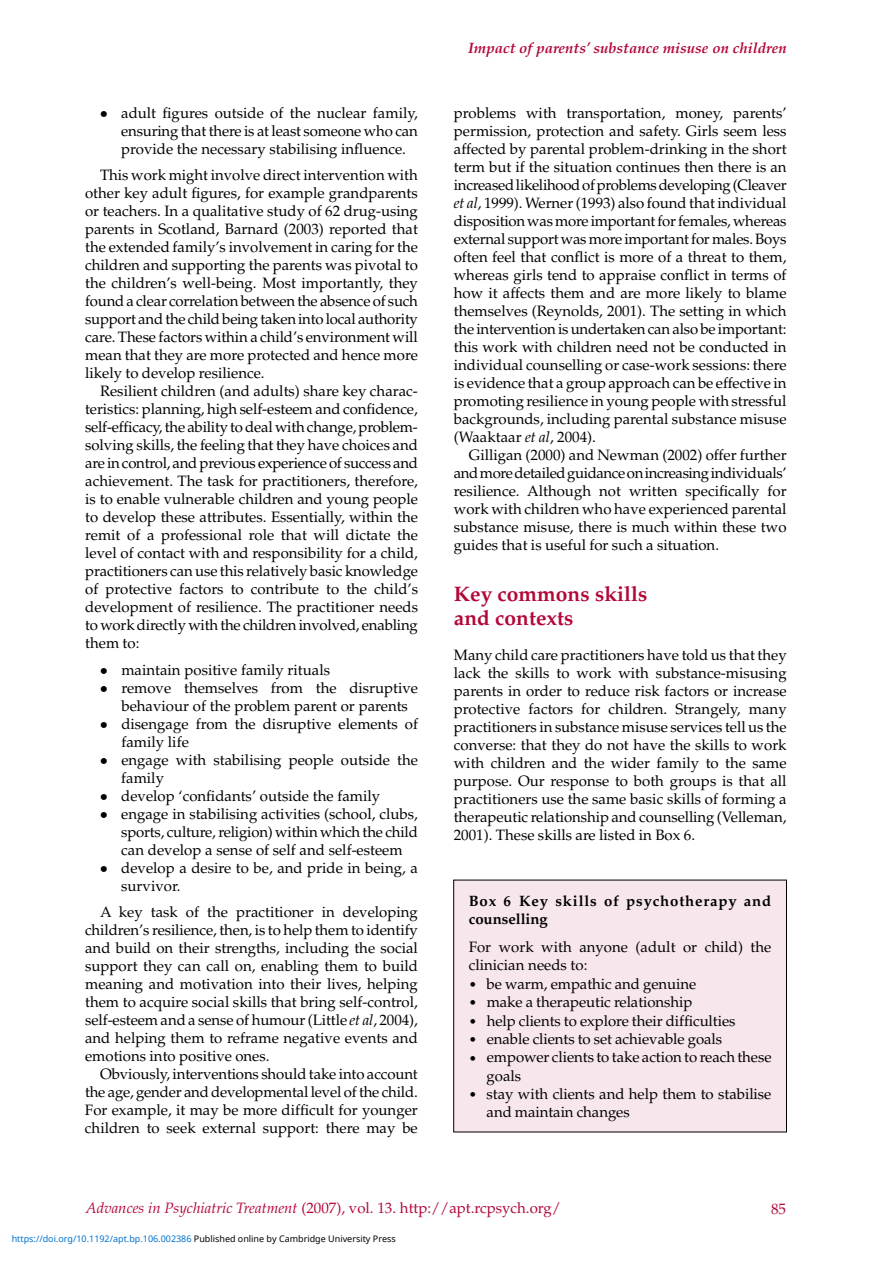
<style>
.page{position:relative;width:893px;height:1263px;background:#fff}
.page>*{position:absolute;margin:0;border:0;box-sizing:border-box;transform-origin:0 0}
.t1{font:700 21px/24px "Palatino";color:#b20838}
.t2{font:15px/18px "Palatino";color:#000;text-align:justify}
.t3{font:15px "Palatino";color:#b20838}
.t4{font:700 15px/18px "Palatino";letter-spacing:.055em;color:#000}
.t5{font:italic 700 15px "Palatino";color:#b20838}
.t6{font:13.5px/18.5px "Palatino";color:#000;text-align:justify}
.t7{font:12px/18px "Newspaper Pi BT";color:#000}
.t8{font:9px "Noto Sans";color:#0172cf}
.s1{font-style:italic}
.s2{color:#000}
</style>
<div class="page">
<div style="left:454px;top:880px;width:332px;height:252px;background:#f7e6eb"></div>
<div style="left:453px;top:880px;width:334px;height:252px;border:1px solid #000"></div>
<p class="t2" style="left:121px;top:104px;width:298px">adult figures outside of the nuclear family, ensuring that there is at least someone who can provide the necessary stabilising influence.</p>
<p class="t2" style="left:85px;top:166px;width:334px;text-indent:15px">This work might involve direct intervention with other key adult figures, for example grandparents or teachers. In a qualitative study of 62 drug-using parents in Scotland, Barnard (2003) reported that the extended family’s involvement in caring for the children and supporting the parents was pivotal to the children’s well-being. Most importantly, they found a clear correlation between the absence of such support and the child being taken into local authority care. These factors within a child’s environment will mean that they are more protected and hence more likely to develop resilience.</p>
<p class="t2" style="left:85px;top:382px;width:334px;text-indent:15px">Resilient children (and adults) share key charac&shy;teristics: planning, high self-esteem and confidence, self-efficacy, the ability to deal with change, problem&shy;solving skills, the feeling that they have choices and are in control, and previous experience of success and achievement. The task for practitioners, therefore, is to enable vulnerable children and young people to develop these attributes. Essentially, within the remit of a professional role that will dictate the level of contact with and responsibility for a child, practitioners can use this relatively basic knowledge of protective factors to contribute to the child’s development of resilience. The practitioner needs to work directly with the children involved, enabling them to:</p>
<p class="t2" style="left:121px;top:661px;width:298px;text-align:left">maintain positive family rituals<br>remove themselves from the disruptive behaviour of the problem parent or parents disengage from the disruptive elements of family life<br>engage with stabilising people outside the family<br>develop ‘confidants’ outside the family engage in stabilising activities (school, clubs, sports, culture, religion) within which the child can develop a sense of self and self-esteem develop a desire to be, and pride in being, a survivor.</p>
<p class="t2" style="left:85px;top:903px;width:334px;text-indent:15px">A key task of the practitioner in developing children’s resilience, then, is to help them to identify and build on their strengths, including the social support they can call on, enabling them to build meaning and motivation into their lives, helping them to acquire social skills that bring self-control, self-esteem and a sense of humour (Little <span class="s1">et al</span>, 2004), and helping them to reframe negative events and emotions into positive ones.</p>
<p class="t2" style="left:85px;top:1065px;width:334px;text-indent:15px">Obviously, interventions should take into account the age, gender and developmental level of the child.<br>For example, it may be more difficult for younger children to seek external support: there may be</p>
<p class="t7" style="left:100px;top:105px;width:10px">•</p>
<p class="t7" style="left:100px;top:662px;width:10px">• •</p>
<p class="t7" style="left:100px;top:716px;width:10px">•</p>
<p class="t7" style="left:100px;top:752px;width:10px">•</p>
<p class="t7" style="left:100px;top:788px;width:10px">• •</p>
<p class="t7" style="left:100px;top:860px;width:10px">•</p>
<p class="t5" style="left:468px;top:40px;width:320px">Impact of parents’ substance misuse on children</p>
<p class="t2" style="left:454px;top:104px;width:335px">problems with transportation, money, parents’ permission, protection and safety. Girls seem less affected by parental problem-drinking in the short term but if the situation continues then there is an increasedlikelihoodofproblemsdeveloping(Cleaver <span class="s1">et al</span>, 1999). Werner (1993) also found that individual disposition was more important for females, whereas external support was more important for males. Boys often feel that conflict is more of a threat to them, whereas girls tend to appraise conflict in terms of how it affects them and are more likely to blame themselves (Reynolds, 2001). The setting in which the intervention is undertaken can also be important: this work with children need not be conducted in individual counselling or case-work sessions: there is evidence that a group approach can be effective in promoting resilience in young people with stressful backgrounds, including parental substance misuse (Waaktaar <span class="s1">et al</span>, 2004).</p>
<p class="t2" style="left:454px;top:446px;width:334px;text-indent:15px">Gilligan (2000) and Newman (2002) offer further andmoredetailedguidanceonincreasingindividuals’ resilience. Although not written specifically for work with children who have experienced parental substance misuse, there is much within these two guides that is useful for such a situation.</p>
<h1 class="t1" style="left:454px;top:582px;width:195px">Key commons skills and contexts</h1>
<p class="t2" style="left:454px;top:646px;width:334px">Many child care practitioners have told us that they lack the skills to work with substance-misusing parents in order to reduce risk factors or increase protective factors for children. Strangely, many practitioners in substance misuse services tell us the converse: that they do not have the skills to work with children and the wider family to the same purpose. Our response to both groups is that all practitioners use the same basic skills of forming a therapeutic relationship and counselling (Velleman, 2001). These skills are listed in Box 6.</p>
<p class="t4" style="left:469px;top:892px;width:304px">Box 6 Key skills of psychotherapy and counselling</p>
<p class="t2" style="left:469px;top:938px;width:304px">For work with anyone (adult or child) the</p>
<p class="t2" style="left:469px;top:956px;width:120px">clinician needs to:</p>
<p class="t2" style="left:487px;top:975px;width:211px">be warm, empathic and genuine</p>
<p class="t2" style="left:487px;top:993px;width:207px">make a therapeutic relationship</p>
<p class="t2" style="left:487px;top:1012px;width:250px">help clients to explore their difficulties</p>
<p class="t2" style="left:487px;top:1030px;width:237px">enable clients to set achievable goals</p>
<p class="t2" style="left:487px;top:1049px;width:286px">empower clients to take action to reach these</p>
<p class="t2" style="left:487px;top:1067px;width:36px">goals</p>
<p class="t2" style="left:487px;top:1085px;width:286px">stay with clients and help them to stabilise</p>
<p class="t2" style="left:487px;top:1103px;width:145px">and maintain changes</p>
<p class="t6" style="left:469px;top:975px;width:10px">• • • • •</p>
<p class="t6" style="left:469px;top:1085px;width:10px">•</p>
<p class="t3" style="left:86px;top:1199px;width:477px"><span class="s1">Advances in Psychiatric Treatment</span> (2007), vol. 13. http://apt.rcpsych.org/</p>
<p class="t3" style="left:771px;top:1200px;width:16px">85</p>
<p class="t8" style="left:12px;top:1232px;width:386px">https://doi.org/10.1192/apt.bp.106.002386 <span class="s2">Published online by Cambridge University Press</span></p>
</div>
